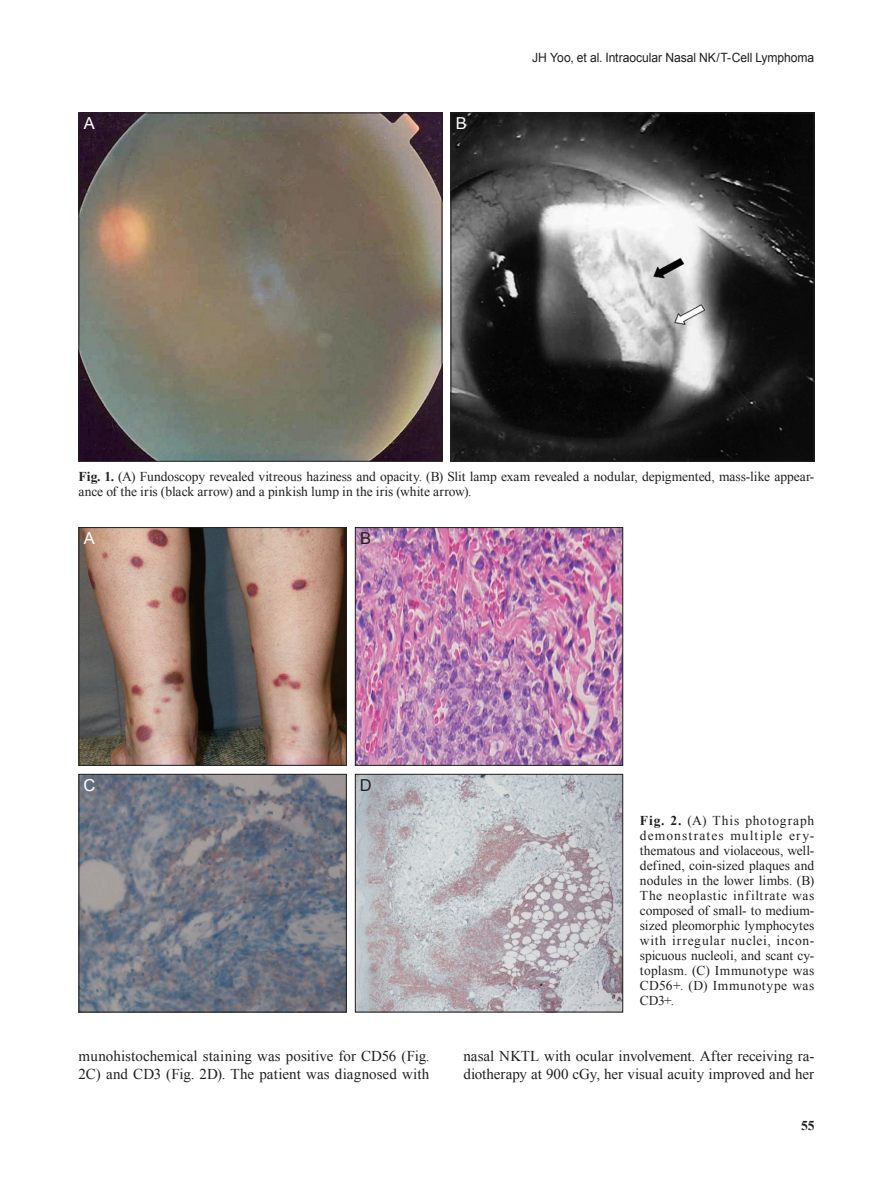
<style>
.page{position:relative;width:893px;height:1191px;background:#fff}
.page>*{position:absolute;margin:0;border:0;box-sizing:border-box;transform-origin:0 0}
.AB{font:16.5px "Arial";color:#fff}
.AB-2{font:16.5px "Arial";color:#231f20}
.본문{font:15px/18px "Times New Roman";color:#231f20}
.t1{font:13.5px/15px "Times New Roman";color:#231f20}
.t2{font:700 13.5px "Times New Roman";color:#231f20}
.t3{font:12.75px "Arial";letter-spacing:-.005em;color:#231f20;scale:.95 1}
.s1{font-weight:700}
</style>
<div class="page">
<img style="left:81px;top:115px;width:359px;height:344px">
<div style="left:79px;top:113px;width:363px;height:348px;border:1px solid #231f20"></div>
<img style="left:453px;top:115px;width:359px;height:344px">
<div style="left:451px;top:113px;width:363px;height:348px;border:1px solid #231f20"></div>
<img style="left:81px;top:529px;width:264px;height:234px">
<div style="left:79px;top:527px;width:268px;height:238px;border:1px solid #231f20"></div>
<img style="left:357px;top:529px;width:264px;height:234px">
<div style="left:355px;top:527px;width:268px;height:238px;border:1px solid #231f20"></div>
<img style="left:81px;top:776px;width:264px;height:234px">
<div style="left:79px;top:774px;width:268px;height:238px;border:1px solid #231f20"></div>
<img style="left:357px;top:776px;width:264px;height:234px">
<div style="left:355px;top:774px;width:268px;height:238px;border:1px solid #231f20"></div>
<p class="AB" style="left:84px;top:113px;width:13px">A</p>
<p class="AB" style="left:456px;top:113px;width:13px">B</p>
<p class="t3" style="left:532px;top:49px;width:298px">JH Yoo, et al. Intraocular Nasal NK/T-Cell Lymphoma</p>
<p class="t1" style="left:79px;top:469px;width:737px"><span class="s1">Fig. 1.</span> (A) Fundoscopy revealed vitreous haziness and opacity. (B) Slit lamp exam revealed a nodular, depigmented, mass-like appear&shy;ance of the iris (black arrow) and a pinkish lump in the iris (white arrow).</p>
<p class="AB" style="left:84px;top:527px;width:13px">A</p>
<p class="AB-2" style="left:360px;top:527px;width:13px">B</p>
<p class="AB" style="left:83px;top:774px;width:13px">C</p>
<p class="AB-2" style="left:360px;top:774px;width:13px">D</p>
<p class="t1" style="left:640px;top:812px;width:176px;text-align:justify"><span class="s1">Fig. 2.</span> (A) This photograph demonstrates multiple ery&shy;thematous and violaceous, well&shy;defined, coin-sized plaques and nodules in the lower limbs. (B)<br>The neoplastic infiltrate was composed of small- to medium&shy;sized pleomorphic lymphocytes with irregular nuclei, incon&shy;spicuous nucleoli, and scant cy&shy;toplasm. (C) Immunotype was CD56+. (D) Immunotype was CD3+.</p>
<p class="본문" style="left:79px;top:1046px;width:353px">munohistochemical staining was positive for CD56 (Fig.<br>2C) and CD3 (Fig. 2D). The patient was diagnosed with</p>
<p class="본문" style="left:463px;top:1046px;width:353px">nasal NKTL with ocular involvement. After receiving ra&shy;diotherapy at 900 cGy, her visual acuity improved and her</p>
<p class="t2" style="left:801px;top:1116px;width:15px">55</p>
</div>
